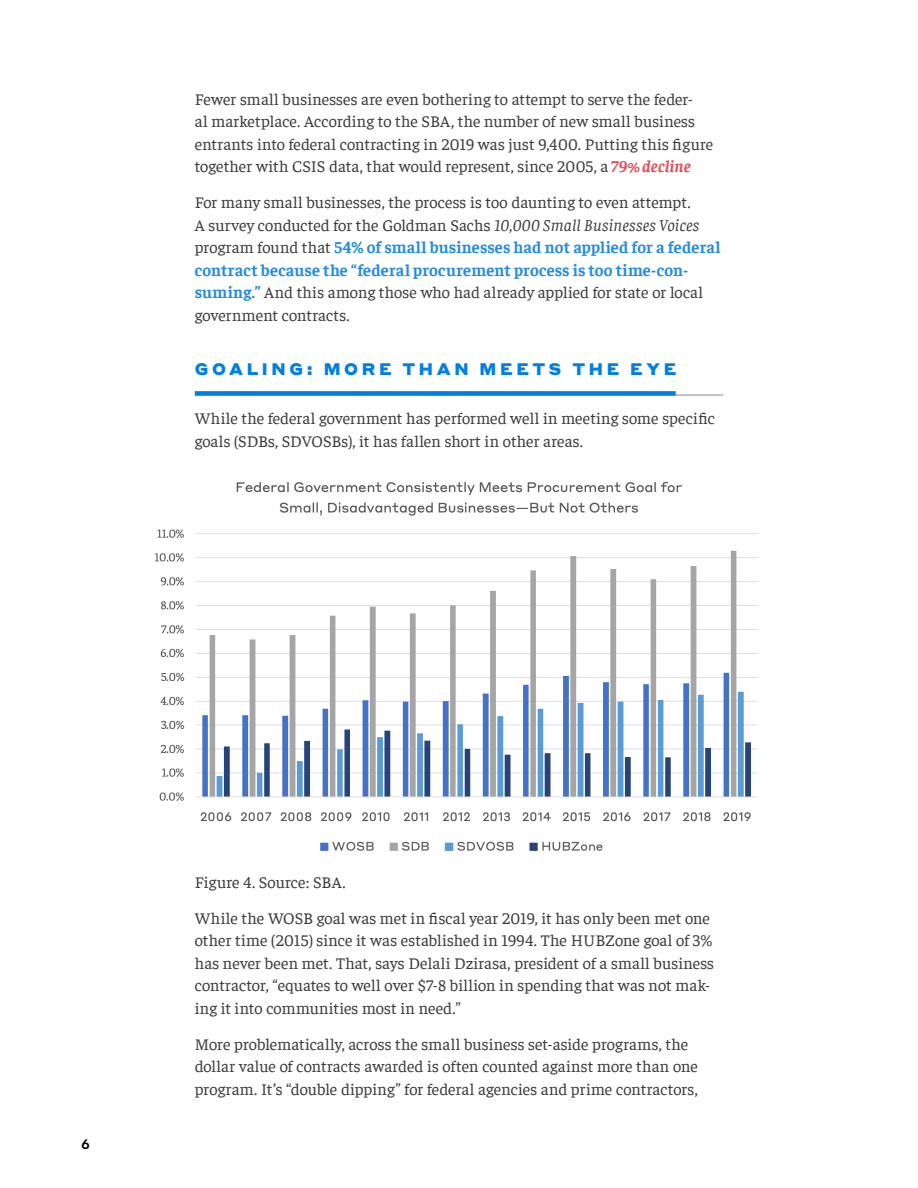
<style>
.page{position:relative;width:918px;height:1188px;background:#fff}
.page>*{position:absolute;margin:0;border:0;box-sizing:border-box;transform-origin:0 0}
.Body_-_Report{font:16.5px/22.5px "Faustina";color:#3e3e3f}
.H2_-_Subtitles{font:900 16.5px "Styrene A";letter-spacing:.22em;color:#007fe1}
.t1{font:500 13.5px "Styrene A";color:#010203}
.s1{font-weight:700;font-style:italic;color:#e64e57}
.s2{font-style:italic}
.s3{font-weight:700;color:#258be5}
</style>
<div class="page">
<hr style="left:195px;top:394px;width:528px;height:2px;background:#939598">
<div style="left:195px;top:391px;width:481px;height:5px;background:#007fe1"></div>
<img style="left:155px;top:481px;width:602px;height:370px">
<p class="Body_-_Report" style="left:195px;top:87px;width:520px">Fewer small businesses are even bothering to attempt to serve the feder-<br>al marketplace. According to the SBA, the number of new small business entrants into federal contracting in 2019 was just 9,400. Putting this figure together with CSIS data, that would represent, since 2005, a <span class="s1">79% decline</span></p>
<p class="Body_-_Report" style="left:195px;top:190px;width:527px">For many small businesses, the process is too daunting to even attempt.<br>A survey conducted for the Goldman Sachs <span class="s2">10,000 Small Businesses Voices </span>program found that <span class="s3">54% of small businesses had not applied for a federal contract because the “federal procurement process is too time-con&shy;suming.”</span> And this among those who had already applied for state or local government contracts.</p>
<p class="H2_-_Subtitles" style="left:195px;top:355px;width:483px">GOALING: MORE THAN MEETS THE EYE</p>
<p class="Body_-_Report" style="left:195px;top:406px;width:522px">While the federal government has performed well in meeting some specific goals (SDBs, SDVOSBs), it has fallen short in other areas.</p>
<p class="t1" style="left:81px;top:1133px;width:10px">6</p>
<p class="Body_-_Report" style="left:195px;top:870px;width:152px">Figure 4. Source: SBA.</p>
<p class="Body_-_Report" style="left:195px;top:906px;width:521px">While the WOSB goal was met in fiscal year 2019, it has only been met one other time (2015) since it was established in 1994. The HUBZone goal of 3% has never been met. That, says Delali Dzirasa, president of a small business contractor, “equates to well over $7-8 billion in spending that was not mak&shy;ing it into communities most in need.”</p>
<p class="Body_-_Report" style="left:195px;top:1032px;width:505px">More problematically, across the small business set-aside programs, the dollar value of contracts awarded is often counted against more than one program. It’s “double dipping” for federal agencies and prime contractors,</p>
</div>
